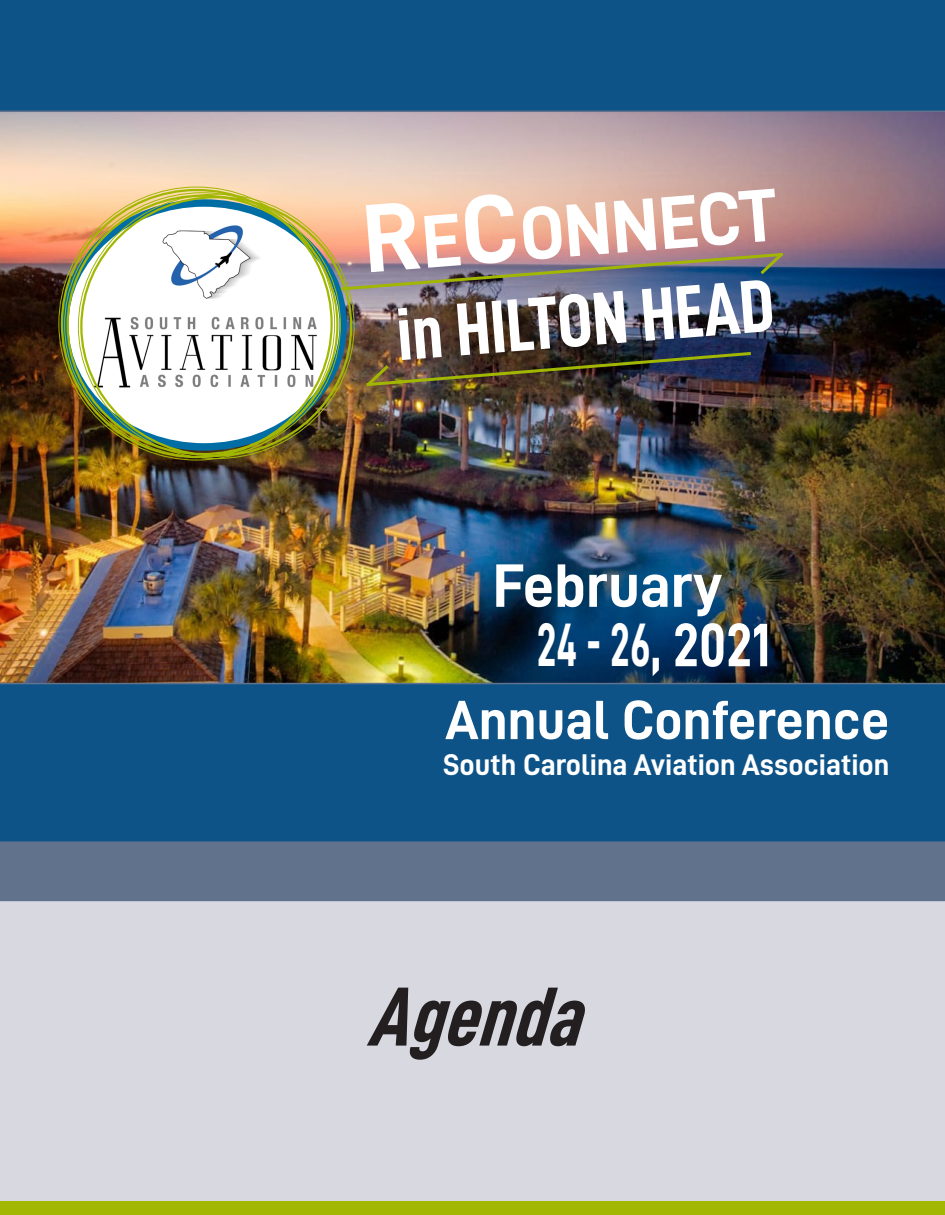
<style>
.page{position:relative;width:945px;height:1215px;background:#fff}
.page>*{position:absolute;margin:0;border:0;box-sizing:border-box;transform-origin:0 0}
.t1{font:italic 84px "D DIN Condensed Bold";color:#231f20}
.t2{font:75px "D DIN Condensed Bold";color:#fff}
.t3{font:75px "D DIN Bold";color:#fff}
.t4{font:61.5px/59.4px "D DIN Bold";color:#fff}
.t5{font:55.5px "D DIN Bold";color:#fff}
.t6{font:30px "D DIN Bold";color:#fff}
</style>
<div class="page">
<div style="left:0;top:901px;width:945px;height:301px;background:#d7d8e0"></div>
<img style="left:0;top:112px;width:945px;height:571px">
<div style="left:0;top:1202px;width:945px;height:13px;background:#a2b702"></div>
<div style="left:0;top:843px;width:945px;height:58px;background:#61728c"></div>
<div style="left:0;top:0;width:945px;height:112px;background:#0d5387"></div>
<div style="left:0;top:683px;width:945px;height:160px;background:#0d5387"></div>
<svg style="left:65px;top:203px;width:278px;height:244px"></svg>
<img style="left:65px;top:203px;width:278px;height:214px">
<div style="left:61px;top:199px;width:286px;height:252px;border:7px solid #006ea5;border-radius:50%"></div>
<img style="left:363px;top:350px;width:391px;height:39px">
<svg style="left:338px;top:193px;width:448px;height:99px;background:#bc978e"></svg>
<h2 class="t3" style="left:516px;top:194px;width:259px;rotate:-5deg">ONNECT</h2>
<h2 class="t2" style="left:393px;top:295px;width:380px;rotate:-5deg">in HILTON HEAD</h2>
<h3 class="t4" style="left:537px;top:555px;width:235px;text-indent:-44px">February<br>24 - 26, 2021</h3>
<h3 class="t5" style="left:445px;top:689px;width:446px">Annual Conference</h3>
<p class="t6" style="left:443px;top:748px;width:448px">South Carolina Aviation Association</p>
<h1 class="t1" style="left:366px;top:970px;width:240px">Agenda</h1>
</div>
